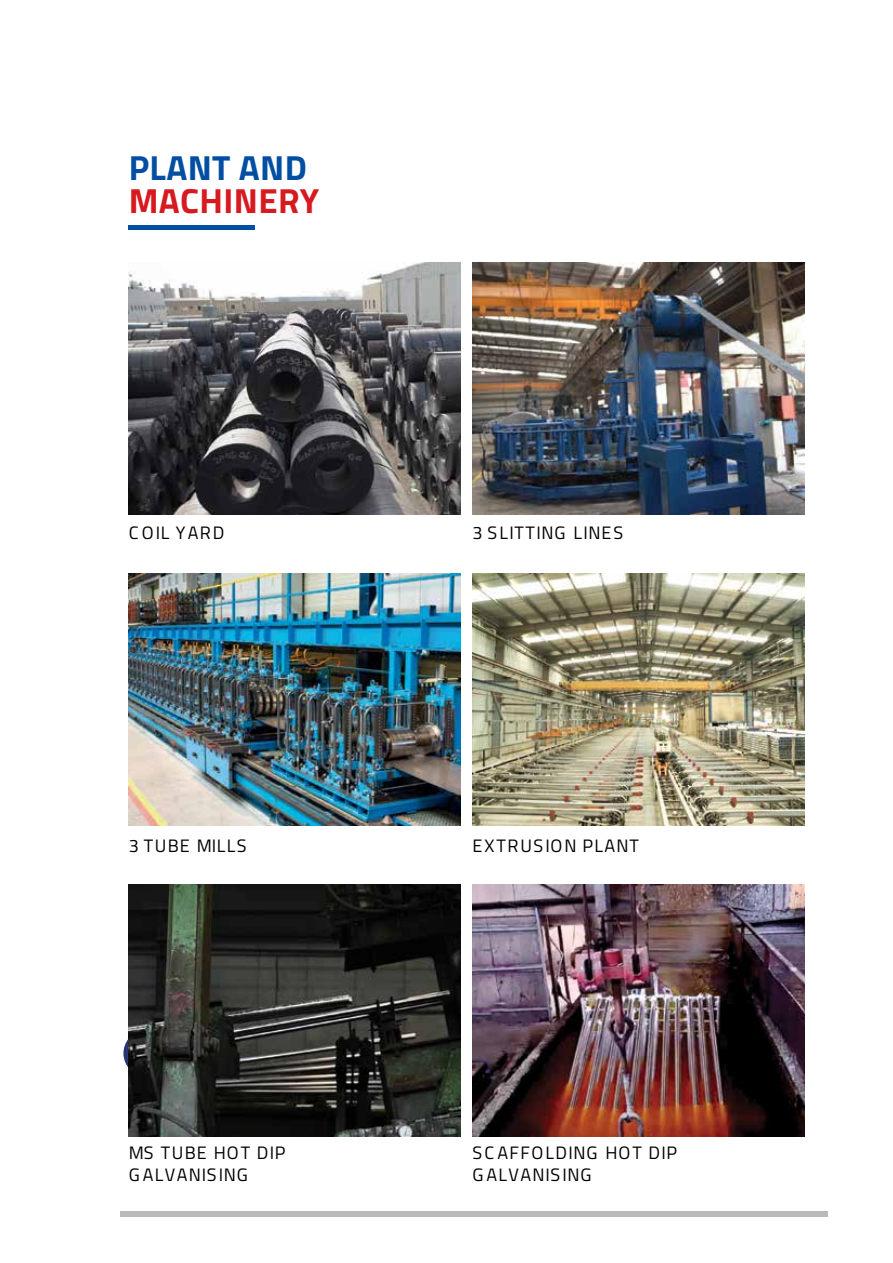
<style>
.page{position:relative;width:893px;height:1263px;background:#fff}
.page>*{position:absolute;margin:0;border:0;box-sizing:border-box;transform-origin:0 0}
.t1{font:700 34.8px "Titillium";letter-spacing:.01em;color:#d71920}
.t2{font:700 34.8px "Titillium";letter-spacing:.01em;color:#014ea2}
.t3{font:18px/21.6px "Titillium";letter-spacing:.075em;color:#000}
.t4{font:18px "Titillium";letter-spacing:.11em;color:#000}
</style>
<div class="page">
<svg style="left:123px;top:1030px;width:6px;height:47px"></svg>
<div style="left:120px;top:1211px;width:708px;height:5px;background:#b9bbbd"></div>
<div style="left:129px;top:225px;width:126px;height:5px;background:#014ea2"></div>
<img style="left:129px;top:263px;width:332px;height:252px">
<img style="left:472px;top:263px;width:332px;height:252px">
<img style="left:129px;top:573px;width:332px;height:252px">
<img style="left:472px;top:573px;width:332px;height:252px">
<img style="left:129px;top:884px;width:332px;height:252px">
<img style="left:472px;top:884px;width:332px;height:252px">
<h1 class="t2" style="left:129px;top:141px;width:180px">PLANT AND</h1>
<h1 class="t1" style="left:129px;top:174px;width:192px">MACHINERY</h1>
<p class="t4" style="left:129px;top:520px;width:97px">COIL YARD</p>
<p class="t3" style="left:472px;top:521px;width:152px">3 SLITTING LINES</p>
<p class="t3" style="left:129px;top:834px;width:119px">3 TUBE MILLS</p>
<p class="t3" style="left:472px;top:834px;width:168px">EXTRUSION PLANT</p>
<p class="t3" style="left:129px;top:1141px;width:158px">MS TUBE HOT DIP<br>GALVANISING</p>
<p class="t3" style="left:472px;top:1141px;width:206px">SCAFFOLDING HOT DIP<br>GALVANISING</p>
</div>
